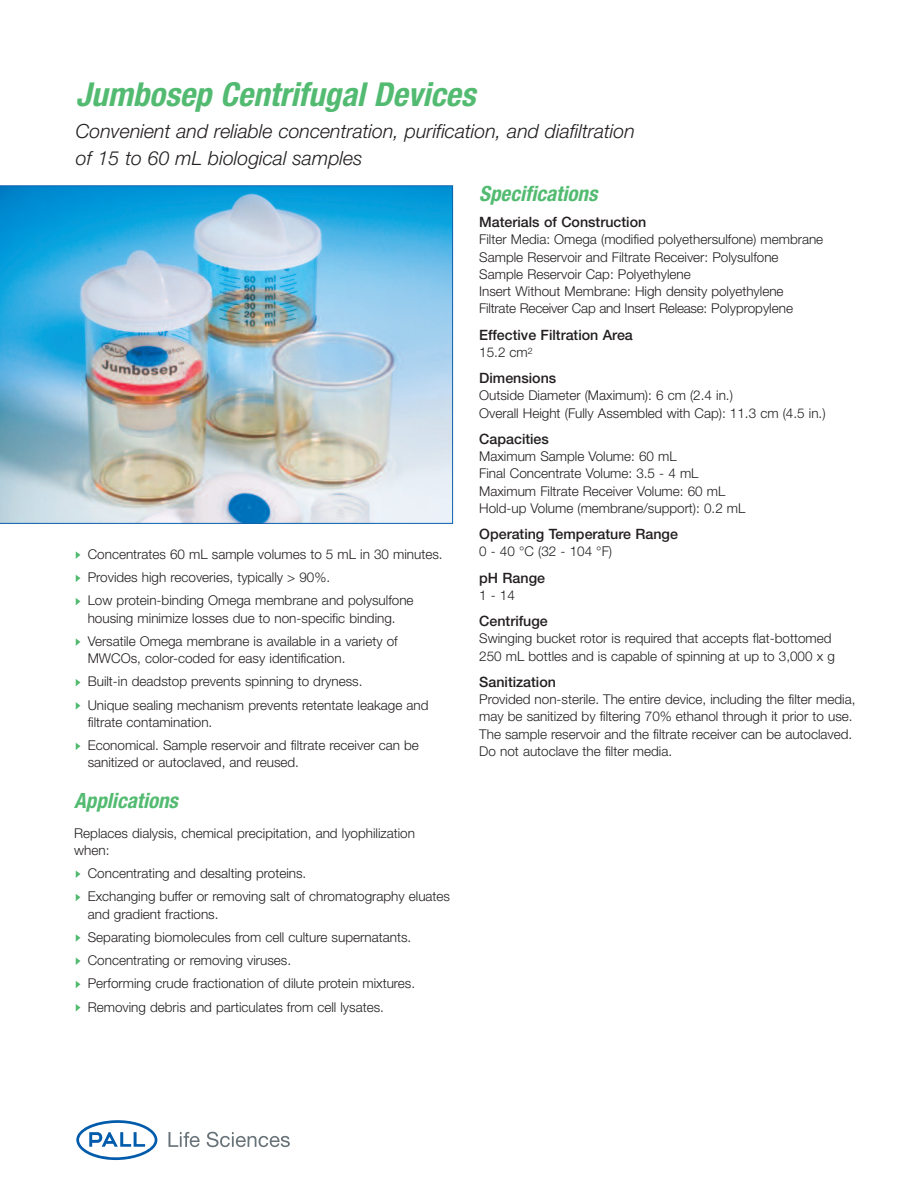
<style>
.page{position:relative;width:918px;height:1188px;background:#fff}
.page>*{position:absolute;margin:0;border:0;box-sizing:border-box;transform-origin:0 0}
.t1{font:italic 700 condensed 33px "Helvetica Neue";color:#53bb71}
.t2{font:italic 700 condensed 21px "Helvetica Neue";color:#53bb71}
.t3{font:italic 300 19.5px/27px "Helvetica Neue";color:#231f20}
.t4{font:500 14.25px "Helvetica Neue";color:#231f20}
.t5{font:300 13.5px/17.2px "Helvetica Neue";color:#231f20}
</style>
<div class="page">
<svg style="left:76px;top:1004px;width:4px;height:8px"></svg>
<svg style="left:76px;top:981px;width:4px;height:7px"></svg>
<svg style="left:76px;top:958px;width:4px;height:7px"></svg>
<svg style="left:76px;top:934px;width:4px;height:8px"></svg>
<svg style="left:76px;top:894px;width:4px;height:7px"></svg>
<svg style="left:76px;top:871px;width:4px;height:7px"></svg>
<svg style="left:76px;top:743px;width:4px;height:7px"></svg>
<svg style="left:76px;top:702px;width:4px;height:8px"></svg>
<svg style="left:76px;top:679px;width:4px;height:7px"></svg>
<svg style="left:76px;top:638px;width:4px;height:8px"></svg>
<svg style="left:76px;top:598px;width:4px;height:7px"></svg>
<svg style="left:76px;top:575px;width:4px;height:7px"></svg>
<svg style="left:76px;top:551px;width:4px;height:8px"></svg>
<svg style="left:76px;top:1120px;width:81px;height:40px"></svg>
<svg style="left:168px;top:1132px;width:32px;height:15px"></svg>
<svg style="left:207px;top:1132px;width:83px;height:15px"></svg>
<img style="left:0;top:185px;width:453px;height:339px">
<h1 class="t1" style="left:76px;top:82px;width:401px">Jumbosep Centrifugal Devices</h1>
<h3 class="t3" style="left:76px;top:119px;width:560px">Convenient and reliable concentration, purification, and diafiltration of 15 to 60 mL biological samples</h3>
<p class="t5" style="left:88px;top:544px;width:356px;line-height:23.2px">Concentrates 60 mL sample volumes to 5 mL in 30 minutes.<br>Provides high recoveries, typically &gt; 90%.<br>Low protein-binding Omega membrane and polysulfone</p>
<p class="t5" style="left:88px;top:607px;width:311px;line-height:23.2px">housing minimize losses due to non-specific binding.<br>Versatile Omega membrane is available in a variety of</p>
<p class="t5" style="left:88px;top:648px;width:342px;line-height:23.2px">MWCOs, color-coded for easy identification.<br>Built-in deadstop prevents spinning to dryness.<br>Unique sealing mechanism prevents retentate leakage and</p>
<p class="t5" style="left:88px;top:712px;width:333px;line-height:23.2px">filtrate contamination.<br>Economical. Sample reservoir and filtrate receiver can be</p>
<p class="t5" style="left:88px;top:755px;width:213px">sanitized or autoclaved, and reused.</p>
<h2 class="t2" style="left:74px;top:793px;width:105px">Applications</h2>
<p class="t5" style="left:74px;top:825px;width:342px">Replaces dialysis, chemical precipitation, and lyophilization when:</p>
<p class="t5" style="left:88px;top:863px;width:364px;line-height:23.2px">Concentrating and desalting proteins.<br>Exchanging buffer or removing salt of chromatography eluates</p>
<p class="t5" style="left:88px;top:903px;width:329px;line-height:23.2px">and gradient fractions.<br>Separating biomolecules from cell culture supernatants.<br>Concentrating or removing viruses.<br>Performing crude fractionation of dilute protein mixtures.<br>Removing debris and particulates from cell lysates.</p>
<h2 class="t2" style="left:479px;top:186px;width:120px">Specifications</h2>
<p class="t4" style="left:479px;top:217px;width:169px">Materials of Construction</p>
<p class="t5" style="left:479px;top:232px;width:346px">Filter Media: Omega (modified polyethersulfone) membrane Sample Reservoir and Filtrate Receiver: Polysulfone Sample Reservoir Cap: Polyethylene<br>Insert Without Membrane: High density polyethylene Filtrate Receiver Cap and Insert Release: Polypropylene</p>
<p class="t4" style="left:479px;top:330px;width:155px">Effective Filtration Area</p>
<p class="t5" style="left:479px;top:345px;width:55px">15.2 cm<sup>2</sup></p>
<p class="t4" style="left:479px;top:373px;width:79px">Dimensions</p>
<p class="t5" style="left:479px;top:388px;width:348px">Outside Diameter (Maximum): 6 cm (2.4 in.)<br>Overall Height (Fully Assembled with Cap): 11.3 cm (4.5 in.)</p>
<p class="t4" style="left:479px;top:434px;width:71px">Capacities</p>
<p class="t5" style="left:479px;top:449px;width:268px">Maximum Sample Volume: 60 mL<br>Final Concentrate Volume: 3.5 - 4 mL Maximum Filtrate Receiver Volume: 60 mL Hold-up Volume (membrane/support): 0.2 mL</p>
<p class="t4" style="left:479px;top:529px;width:200px">Operating Temperature Range</p>
<p class="t5" style="left:479px;top:544px;width:134px">0 - 40 °C (32 - 104 °F)</p>
<p class="t4" style="left:479px;top:573px;width:67px">pH Range</p>
<p class="t5" style="left:479px;top:588px;width:37px">1-14</p>
<p class="t4" style="left:479px;top:616px;width:70px">Centrifuge</p>
<p class="t5" style="left:479px;top:631px;width:357px">Swinging bucket rotor is required that accepts flat-bottomed<br>250 mL bottles and is capable of spinning at up to 3,000 x g</p>
<p class="t4" style="left:479px;top:677px;width:78px">Sanitization</p>
<p class="t5" style="left:479px;top:692px;width:378px">Provided non-sterile. The entire device, including the filter media, may be sanitized by filtering 70% ethanol through it prior to use.<br>The sample reservoir and the filtrate receiver can be autoclaved.<br>Do not autoclave the filter media.</p>
</div>
